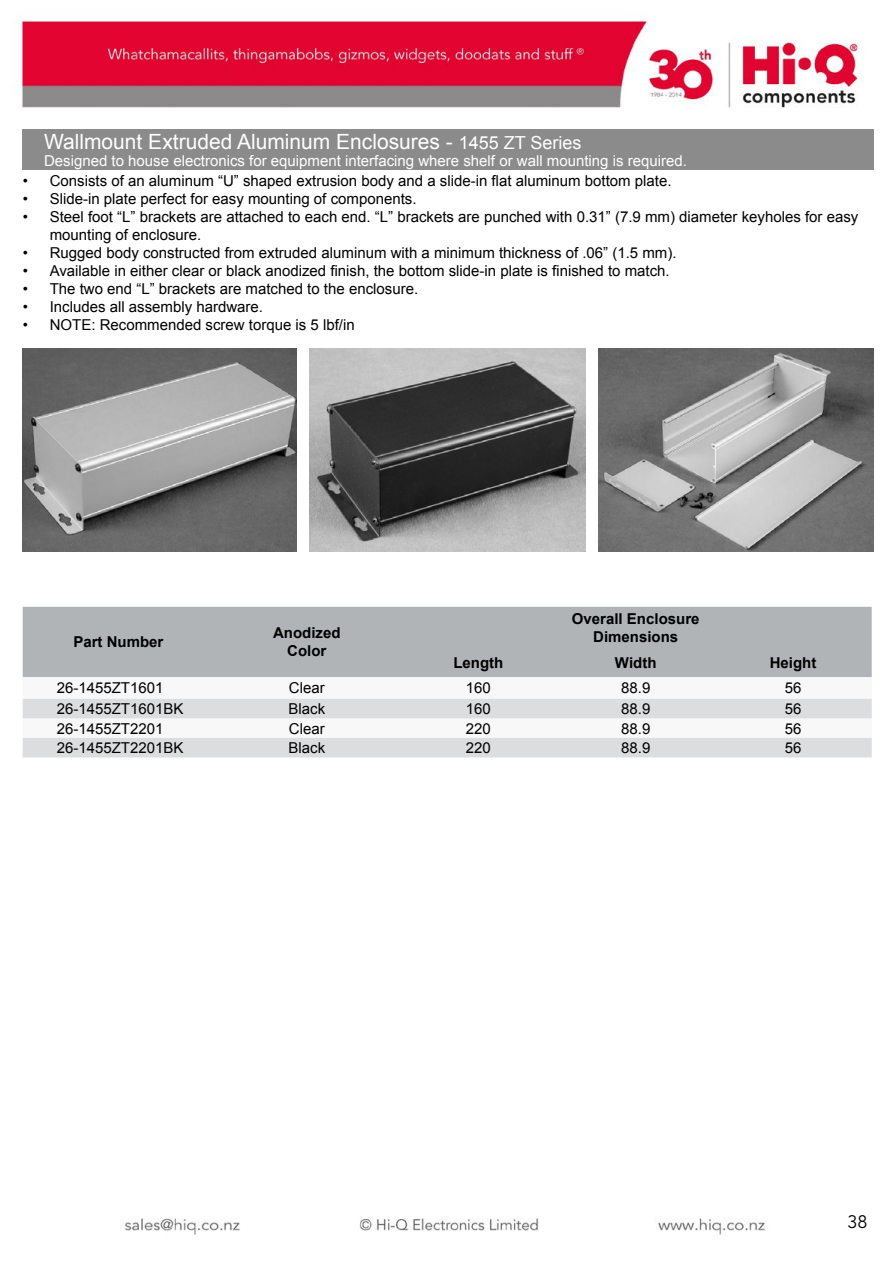
<style>
.page{position:relative;width:893px;height:1263px;background:#fff}
.page>*{position:absolute;margin:0;border:0;box-sizing:border-box;transform-origin:0 0}
.t1{font:21px "Arial";color:#fff}
.t2{font:18px "Avenir";color:#000}
.t3{font:15px/18px "Arial";color:#000}
.t4{font:15px "Arial";color:#fff}
.t5{font:700 15px/18px "Arial";color:#000;text-align:center}
.s1{font-size:18px}
</style>
<div class="page">
<img style="left:14px;top:17px;width:860px;height:1218px">
<div style="left:23px;top:130px;width:850px;height:39px;background:#8c8b8b"></div>
<img style="left:23px;top:349px;width:273px;height:202px">
<div style="left:23px;top:607px;width:849px;height:70px;background:#b1b4b6"></div>
<svg style="left:23px;top:677px;width:849px;height:22px"></svg>
<svg style="left:23px;top:699px;width:849px;height:58px;fill:#dcddde"></svg>
<img style="left:310px;top:349px;width:275px;height:202px">
<img style="left:598px;top:349px;width:275px;height:202px">
<h1 class="t1" style="left:44px;top:128px;width:539px">Wallmount Extruded Aluminum Enclosures - <span class="s1">1455 ZT Series</span></h1>
<p class="t3" style="left:23px;top:172px;width:650px">• Consists of an aluminum “U” shaped extrusion body and a slide-in flat aluminum bottom plate.</p>
<p class="t3" style="left:23px;top:190px;width:395px">• Slide-in plate perfect for easy mounting of components.</p>
<p class="t3" style="left:50px;top:208px;width:810px;text-indent:-27px">• Steel foot “L” brackets are attached to each end. “L” brackets are punched with 0.31” (7.9 mm) diameter keyholes for easy mounting of enclosure.</p>
<p class="t3" style="left:23px;top:244px;width:655px">• Rugged body constructed from extruded aluminum with a minimum thickness of .06” (1.5 mm).</p>
<p class="t3" style="left:23px;top:262px;width:648px">• Available in either clear or black anodized finish, the bottom slide-in plate is finished to match.</p>
<p class="t3" style="left:23px;top:280px;width:397px">• The two end “L” brackets are matched to the enclosure.</p>
<p class="t3" style="left:23px;top:298px;width:242px">• Includes all assembly hardware.</p>
<p class="t3" style="left:23px;top:316px;width:334px">• NOTE: Recommended screw torque is 5 lbf/in</p>
<p class="t4" style="left:44px;top:151px;width:644px">Designed to house electronics for equipment interfacing where shelf or wall mounting is required.</p>
<p class="t5" style="left:73px;top:634px;width:92px">Part Number</p>
<p class="t5" style="left:273px;top:625px;width:69px">Anodized<br>Color</p>
<p class="t5" style="left:572px;top:610px;width:129px">Overall Enclosure<br>Dimensions</p>
<p class="t5" style="left:453px;top:654px;width:51px">Length</p>
<p class="t5" style="left:615px;top:654px;width:43px">Width</p>
<p class="t5" style="left:770px;top:654px;width:48px">Height</p>
<p class="t3" style="left:57px;top:679px;width:108px">26-1455ZT1601</p>
<p class="t3" style="left:289px;top:679px;width:37px">Clear</p>
<p class="t3" style="left:466px;top:679px;width:27px">160</p>
<p class="t3" style="left:621px;top:679px;width:31px">88.9</p>
<p class="t3" style="left:785px;top:679px;width:18px">56</p>
<p class="t3" style="left:57px;top:700px;width:128px">26-1455ZT1601BK</p>
<p class="t3" style="left:289px;top:700px;width:38px">Black</p>
<p class="t3" style="left:466px;top:700px;width:27px">160</p>
<p class="t3" style="left:621px;top:700px;width:31px">88.9</p>
<p class="t3" style="left:785px;top:700px;width:18px">56</p>
<p class="t3" style="left:57px;top:719px;width:108px">26-1455ZT2201</p>
<p class="t3" style="left:289px;top:719px;width:37px">Clear</p>
<p class="t3" style="left:466px;top:719px;width:27px">220</p>
<p class="t3" style="left:621px;top:719px;width:31px">88.9</p>
<p class="t3" style="left:785px;top:719px;width:18px">56</p>
<p class="t3" style="left:57px;top:739px;width:128px">26-1455ZT2201BK</p>
<p class="t3" style="left:289px;top:739px;width:38px">Black</p>
<p class="t3" style="left:466px;top:739px;width:27px">220</p>
<p class="t3" style="left:621px;top:739px;width:31px">88.9</p>
<p class="t3" style="left:785px;top:739px;width:18px">56</p>
<p class="t2" style="left:847px;top:1211px;width:22px">38</p>
</div>
